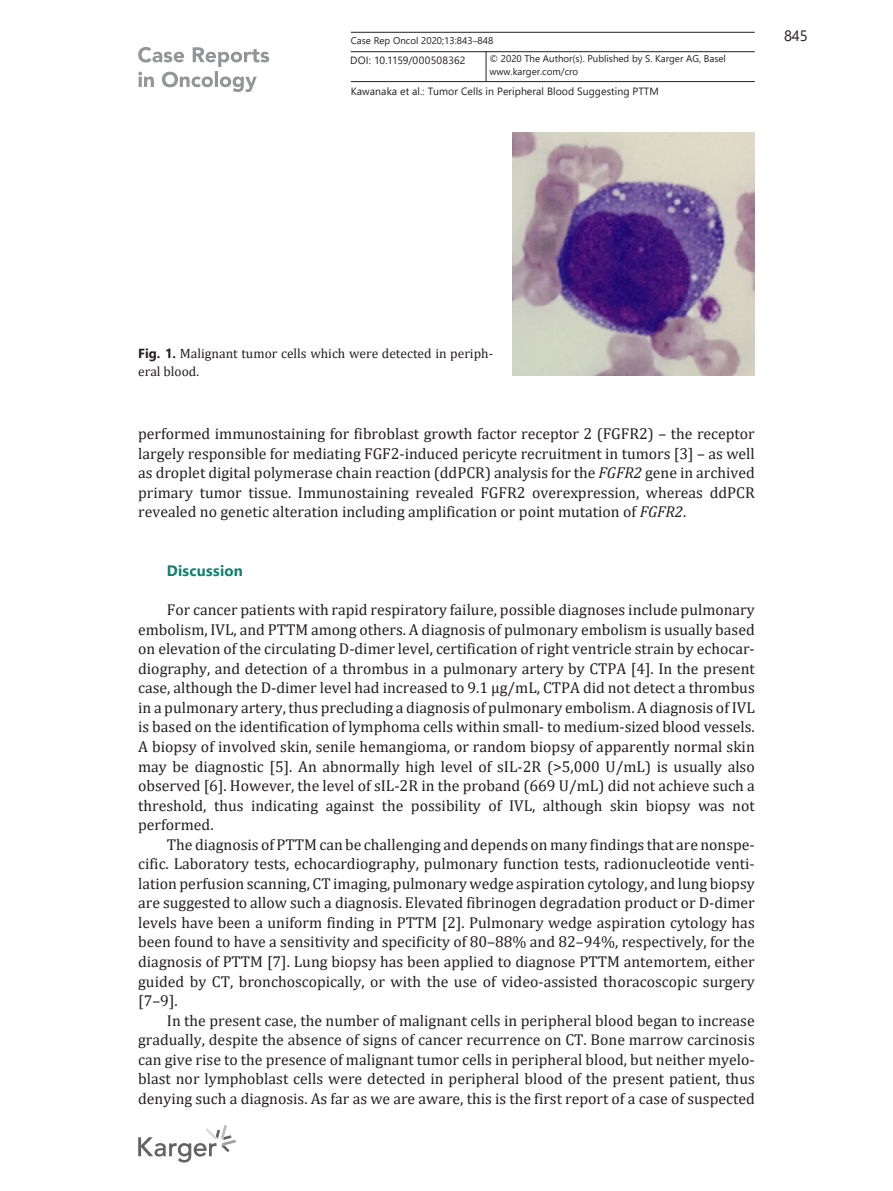
<style>
.page{position:relative;width:893px;height:1191px;background:#fff}
.page>*{position:absolute;margin:0;border:0;box-sizing:border-box;transform-origin:0 0}
.t1{font:15.75px/19.5px "Cambria";color:#231f20;text-align:justify}
.t2{font:700 15px "Segoe UI";letter-spacing:.015em;color:#0c8270}
.t3{font:15px "Segoe UI";color:#231f20}
.t4{font:13.5px/17.4px "Cambria";color:#231f20}
.t5{font:10.5px "Segoe UI";letter-spacing:.005em;color:#231f20}
.t6{font:9.75px "Segoe UI";color:#231f20}
.s1{font-family:"Segoe UI";font-weight:700;font-size:13.2px}
.s2{font-style:italic}
</style>
<div class="page">
<svg style="left:138px;top:47px;width:131px;height:45px"></svg>
<hr style="left:351px;top:51px;width:404px;height:1px;background:#231f20">
<hr style="left:351px;top:81px;width:404px;height:1px;background:#231f20">
<hr style="left:351px;top:32px;width:404px;height:1px;background:#231f20">
<hr style="left:486px;top:51px;width:1px;height:30px;background:#231f20">
<svg style="left:138px;top:1125px;width:98px;height:37px"></svg>
<img style="left:512px;top:133px;width:243px;height:242px">
<p class="t6" style="left:351px;top:31px;width:144px">Case Rep Oncol 2020;13:843–848</p>
<p class="t5" style="left:350px;top:50px;width:117px">DOI: 10.1159/000508362</p>
<p class="t6" style="left:489px;top:50px;width:238px">© 2020 The Author(s). Published by S. Karger AG, Basel</p>
<p class="t6" style="left:489px;top:62px;width:90px">www.karger.com/cro</p>
<p class="t5" style="left:351px;top:81px;width:310px">Kawanaka et al.: Tumor Cells in Peripheral Blood Suggesting PTTM</p>
<p class="t3" style="left:784px;top:22px;width:25px">845</p>
<p class="t4" style="left:138px;top:345px;width:356px"><span class="s1">Fig. 1.</span> Malignant tumor cells which were detected in periph&shy;eral blood.</p>
<p class="t1" style="left:138px;top:424px;width:618px">performed immunostaining for fibroblast growth factor receptor 2 (FGFR2) – the receptor largely responsible for mediating FGF2-induced pericyte recruitment in tumors [3] – as well as droplet digital polymerase chain reaction (ddPCR) analysis for the <span class="s2">FGFR2</span> gene in archived primary tumor tissue. Immunostaining revealed FGFR2 overexpression, whereas ddPCR revealed no genetic alteration including amplification or point mutation of <span class="s2">FGFR2</span>.</p>
<p class="t2" style="left:167px;top:556px;width:77px">Discussion</p>
<p class="t1" style="left:138px;top:600px;width:618px;text-indent:29px">For cancer patients with rapid respiratory failure, possible diagnoses include pulmonary embolism, IVL, and PTTM among others. A diagnosis of pulmonary embolism is usually based on elevation of the circulating D-dimer level, certification of right ventricle strain by echocar&shy;diography, and detection of a thrombus in a pulmonary artery by CTPA [4]. In the present case, although the D-dimer level had increased to 9.1 μg/mL, CTPA did not detect a thrombus in a pulmonary artery, thus precluding a diagnosis of pulmonary embolism. A diagnosis of IVL is based on the identification of lymphoma cells within small- to medium-sized blood vessels.<br>A biopsy of involved skin, senile hemangioma, or random biopsy of apparently normal skin may be diagnostic [5]. An abnormally high level of sIL-2R (&gt;5,000 U/mL) is usually also observed [6]. However, the level of sIL-2R in the proband (669 U/mL) did not achieve such a threshold, thus indicating against the possibility of IVL, although skin biopsy was not performed.</p>
<p class="t1" style="left:138px;top:834px;width:618px;text-indent:29px">The diagnosis of PTTM can be challenging and depends on many findings that are nonspe&shy;cific. Laboratory tests, echocardiography, pulmonary function tests, radionucleotide venti&shy;lation perfusion scanning, CT imaging, pulmonary wedge aspiration cytology, and lung biopsy are suggested to allow such a diagnosis. Elevated fibrinogen degradation product or D-dimer levels have been a uniform finding in PTTM [2]. Pulmonary wedge aspiration cytology has been found to have a sensitivity and specificity of 80–88% and 82–94%, respectively, for the diagnosis of PTTM [7]. Lung biopsy has been applied to diagnose PTTM antemortem, either guided by CT, bronchoscopically, or with the use of video-assisted thoracoscopic surgery [7–9].</p>
<p class="t1" style="left:138px;top:1010px;width:618px;text-indent:29px">In the present case, the number of malignant cells in peripheral blood began to increase gradually, despite the absence of signs of cancer recurrence on CT. Bone marrow carcinosis can give rise to the presence of malignant tumor cells in peripheral blood, but neither myelo&shy;blast nor lymphoblast cells were detected in peripheral blood of the present patient, thus denying such a diagnosis. As far as we are aware, this is the first report of a case of suspected</p>
</div>
